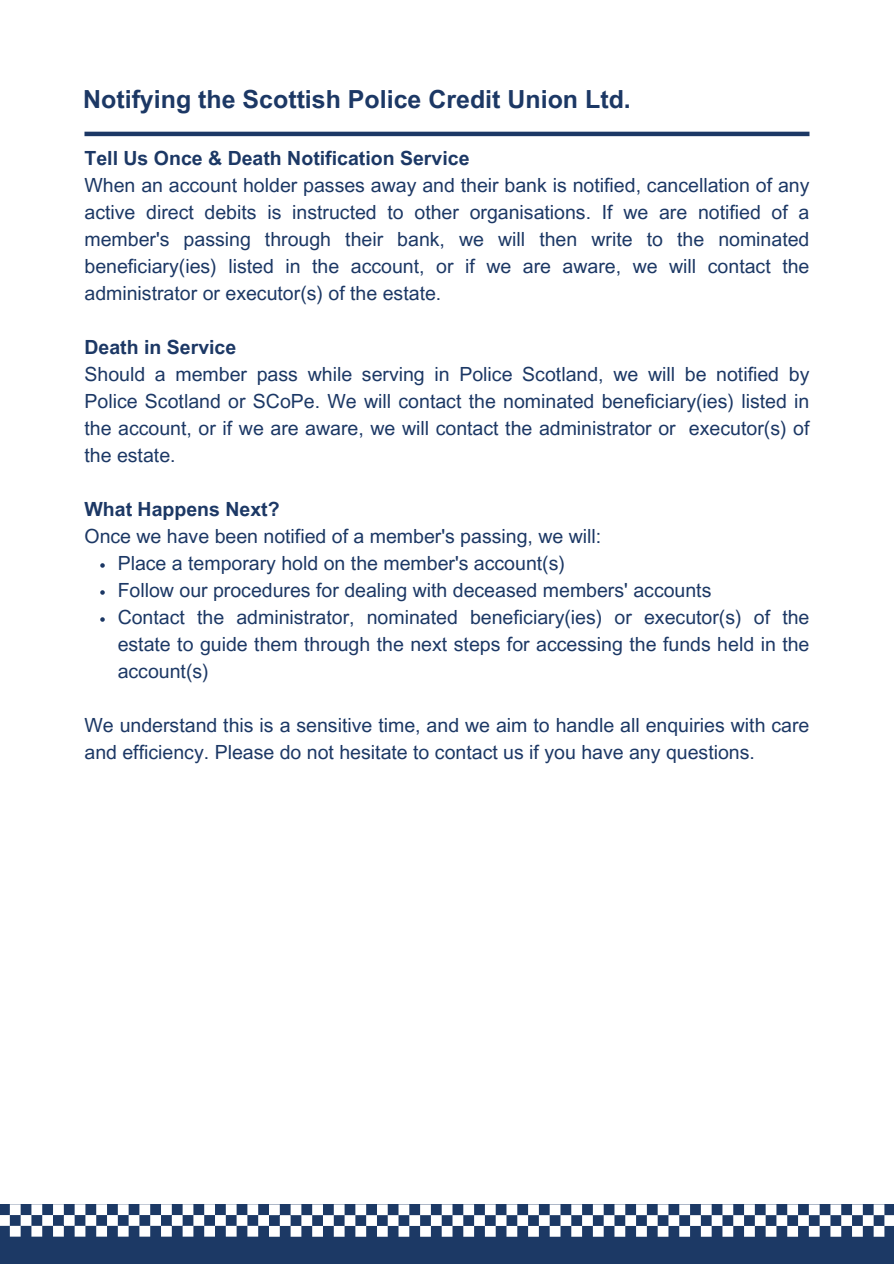
<style>
.page{position:relative;width:894px;height:1264px;background:#fff}
.page>*{position:absolute;margin:0;border:0;box-sizing:border-box;transform-origin:0 0}
.t1{font:700 24.9px "Arial MT Pro";color:#1c3865}
.t2{font:19.5px/27px "Arial MT Pro";color:#1c3865;text-align:justify}
.t3{font:700 19.5px "Arial MT Pro";color:#1c3865}
</style>
<div class="page">
<div style="left:0;top:1234px;width:893px;height:29px;background:#1c3965"></div>
<svg style="left:0;top:1204px;width:893px;height:32px"></svg>
<hr style="left:84px;top:132px;width:725px;height:4px;background:#1c3865">
<svg style="left:100px;top:563px;width:5px;height:4px"></svg>
<svg style="left:100px;top:590px;width:5px;height:4px"></svg>
<svg style="left:100px;top:617px;width:5px;height:4px"></svg>
<p class="t1" style="left:83px;top:90px;width:549px">Notifying the Scottish Police Credit Union Ltd.</p>
<h1 class="t3" style="left:84px;top:150px;width:386px">Tell Us Once &amp; Death Notification Service</h1>
<p class="t2" style="left:84px;top:174px;width:726px">When an account holder passes away and their bank is notified, cancellation of any active direct debits is instructed to other organisations. If we are notified of a member's passing through their bank, we will then write to the nominated beneficiary(ies) listed in the account, or if we are aware, we will contact the administrator or executor(s) of the estate.</p>
<p class="t3" style="left:84px;top:339px;width:153px">Death in Service</p>
<p class="t2" style="left:84px;top:363px;width:726px">Should a member pass while serving in Police Scotland, we will be notified by Police Scotland or SCoPe. We will contact the nominated beneficiary(ies) listed in the account, or if we are aware, we will contact the administrator or executor(s) of the estate.</p>
<p class="t3" style="left:84px;top:502px;width:197px">What Happens Next?</p>
<p class="t2" style="left:84px;top:525px;width:518px">Once we have been notified of a member's passing, we will:</p>
<p class="t2" style="left:118px;top:552px;width:449px">Place a temporary hold on the member's account(s)</p>
<p class="t2" style="left:118px;top:579px;width:595px">Follow our procedures for dealing with deceased members' accounts</p>
<p class="t2" style="left:118px;top:606px;width:693px">Contact the administrator, nominated beneficiary(ies) or executor(s) of the estate to guide them through the next steps for accessing the funds held in the account(s)</p>
<p class="t2" style="left:84px;top:714px;width:726px">We understand this is a sensitive time, and we aim to handle all enquiries with care and efficiency. Please do not hesitate to contact us if you have any questions.</p>
</div>
